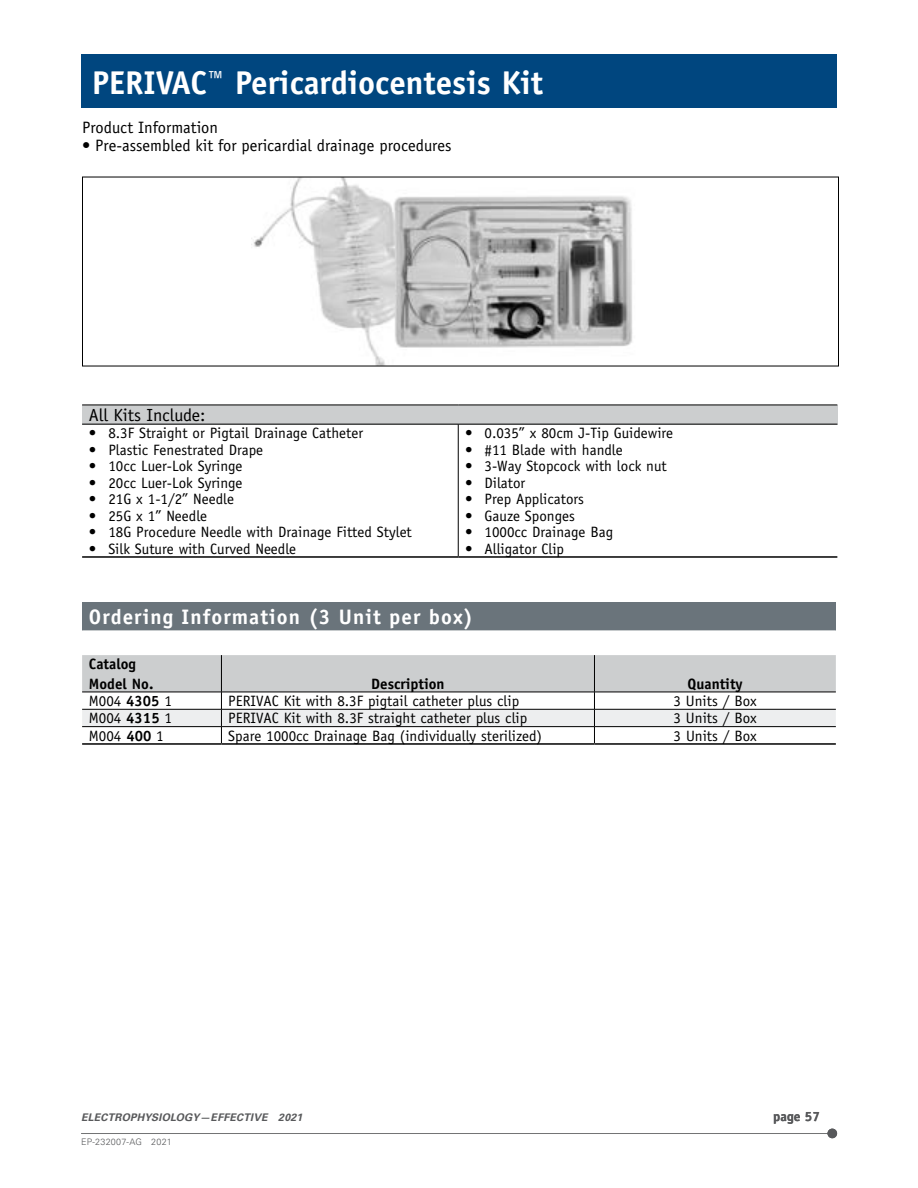
<style>
.page{position:relative;width:918px;height:1188px;background:#fff}
.page>*{position:absolute;margin:0;border:0;box-sizing:border-box;transform-origin:0 0}
.t1{font:700 33px "Officina Sans";color:#fff}
.t2{font:700 21px "Officina Sans Std";letter-spacing:.05em;color:#fff}
.t3{font:17.55px "Officina Sans Std";color:#000}
.t4{font:16.5px "Officina Sans Std";color:#000}
.t5{font:15px "Officina Sans Std";color:#000}
.t6{font:700 15px/19.5px "Officina Sans Std";color:#000}
.t7{font:700 13.5px "Officina Sans";color:#58595b}
.t8{font:italic 700 10.5px "Univers LT Std";letter-spacing:.025em;color:#58595b}
.t9{font:300 9px "Univers";letter-spacing:.025em;color:#58595b}
.s1{font-weight:700}
</style>
<div class="page">
<hr style="left:81px;top:1133px;width:755px;height:1px;background:#58595b">
<div style="left:827px;top:1129px;width:10px;height:9px;background:#58595b;border-radius:50%"></div>
<div style="left:81px;top:54px;width:756px;height:54px;background:#00467f"></div>
<img style="left:251px;top:179px;width:382px;height:185px">
<svg style="left:82px;top:404px;width:755px;height:1px"></svg>
<div style="left:82px;top:405px;width:755px;height:19px;background:#cccecf"></div>
<hr style="left:458px;top:424px;width:1px;height:132px;background:#000">
<hr style="left:82px;top:405px;width:376px;height:1px;background:#000">
<hr style="left:458px;top:405px;width:379px;height:1px;background:#000">
<hr style="left:82px;top:424px;width:376px;height:1px;background:#000">
<hr style="left:458px;top:424px;width:379px;height:1px;background:#000">
<hr style="left:82px;top:556px;width:376px;height:2px;background:#000">
<hr style="left:458px;top:556px;width:379px;height:2px;background:#000">
<div style="left:82px;top:602px;width:754px;height:28px;background:#6a747b"></div>
<svg style="left:82px;top:630px;width:754px;height:1px"></svg>
<svg style="left:82px;top:655px;width:754px;height:88px"></svg>
<hr style="left:82px;top:743px;width:139px;height:2px;background:#000">
<hr style="left:221px;top:743px;width:373px;height:2px;background:#000">
<hr style="left:594px;top:743px;width:242px;height:2px;background:#000">
<h1 class="t1" style="left:92px;top:62px;width:453px">PERIVAC<sup>™</sup> Pericardiocentesis Kit</h1>
<p class="t4" style="left:82px;top:118px;width:137px">Product Information</p>
<p class="t4" style="left:82px;top:136px;width:371px">• Pre-assembled kit for pericardial drainage procedures</p>
<p class="t3" style="left:89px;top:405px;width:118px">All Kits Include:</p>
<p class="t5" style="left:89px;top:424px;width:276px">• 8.3F Straight or Pigtail Drainage Catheter</p>
<p class="t5" style="left:89px;top:441px;width:176px">• Plastic Fenestrated Drape</p>
<p class="t5" style="left:89px;top:457px;width:155px">• 10cc Luer-Lok Syringe</p>
<p class="t5" style="left:89px;top:474px;width:155px">• 20cc Luer-Lok Syringe</p>
<p class="t5" style="left:89px;top:490px;width:147px">• 21G x 1-1/2” Needle</p>
<p class="t5" style="left:89px;top:507px;width:120px">• 25G x 1” Needle</p>
<p class="t5" style="left:89px;top:523px;width:325px">• 18G Procedure Needle with Drainage Fitted Stylet</p>
<p class="t5" style="left:89px;top:540px;width:209px">• Silk Suture with Curved Needle</p>
<p class="t5" style="left:465px;top:424px;width:210px">• 0.035” x 80cm J-Tip Guidewire</p>
<p class="t5" style="left:465px;top:441px;width:159px">• #11 Blade with handle</p>
<p class="t5" style="left:465px;top:457px;width:203px">• 3-Way Stopcock with lock nut</p>
<p class="t5" style="left:465px;top:474px;width:62px">• Dilator</p>
<p class="t5" style="left:465px;top:490px;width:121px">• Prep Applicators</p>
<p class="t5" style="left:465px;top:507px;width:111px">• Gauze Sponges</p>
<p class="t5" style="left:465px;top:523px;width:150px">• 1000cc Drainage Bag</p>
<p class="t5" style="left:465px;top:540px;width:101px">• Alligator Clip</p>
<h2 class="t2" style="left:89px;top:603px;width:386px">Ordering Information (3 Unit per box)</h2>
<p class="t6" style="left:89px;top:654px;width:66px">Catalog<br>Model No.</p>
<p class="t6" style="left:371px;top:674px;width:75px">Description</p>
<p class="t6" style="left:688px;top:674px;width:57px">Quantity</p>
<p class="t5" style="left:89px;top:692px;width:85px">M004 <span class="s1">4305</span> 1</p>
<p class="t5" style="left:228px;top:692px;width:292px">PERIVAC Kit with 8.3F pigtail catheter plus clip</p>
<p class="t5" style="left:674px;top:692px;width:85px">3 Units / Box</p>
<p class="t5" style="left:89px;top:710px;width:85px">M004 <span class="s1">4315</span> 1</p>
<p class="t5" style="left:228px;top:710px;width:301px">PERIVAC Kit with 8.3F straight catheter plus clip</p>
<p class="t5" style="left:674px;top:710px;width:85px">3 Units / Box</p>
<p class="t5" style="left:89px;top:727px;width:76px">M004 <span class="s1">400</span> 1</p>
<p class="t5" style="left:228px;top:727px;width:315px">Spare 1000cc Drainage Bag (individually sterilized)</p>
<p class="t5" style="left:674px;top:727px;width:85px">3 Units / Box</p>
<p class="t8" style="left:81px;top:1111px;width:223px">ELECTROPHYSIOLOGY—EFFECTIVE 2021</p>
<p class="t7" style="left:773px;top:1108px;width:48px">page 57</p>
<p class="t9" style="left:81px;top:1137px;width:92px">EP-232007-AG 2021</p>
</div>
